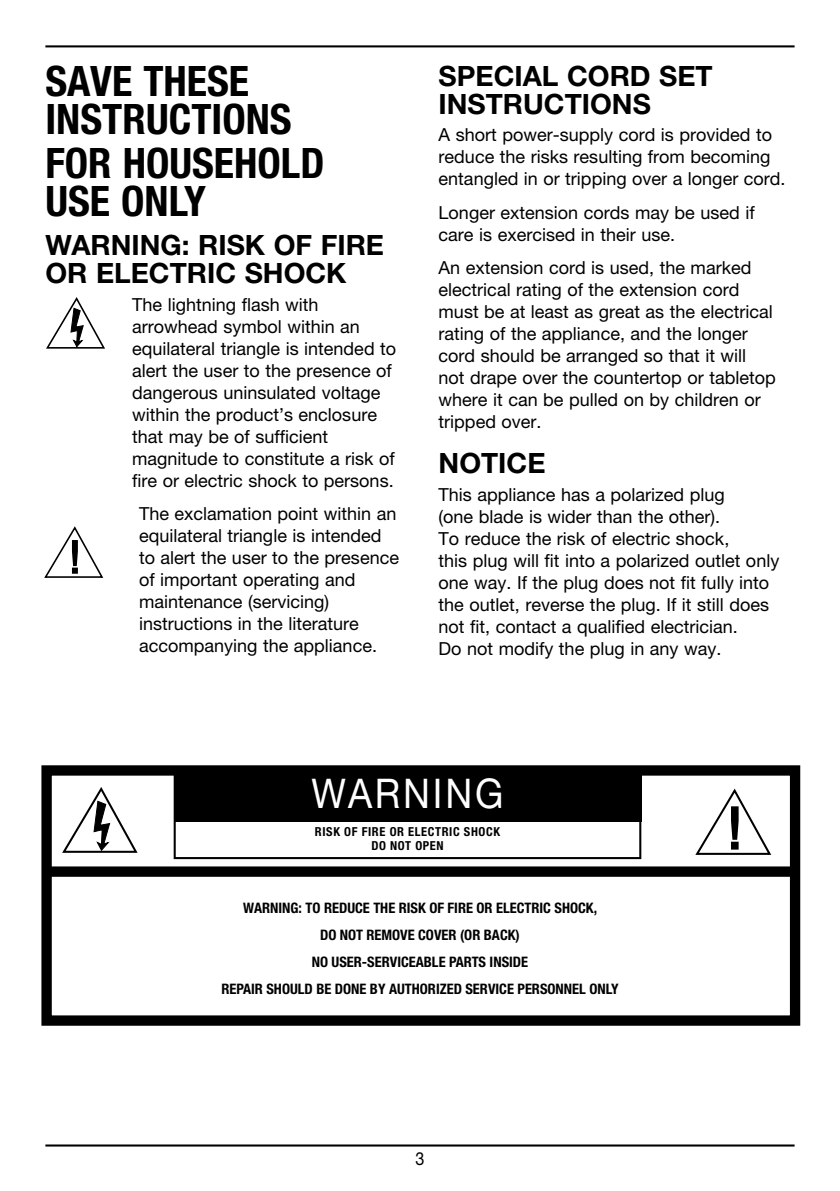
<style>
.page{position:relative;width:840px;height:1191px;background:#fff}
.page>*{position:absolute;margin:0;border:0;box-sizing:border-box;transform-origin:0 0}
.t1{font:700 condensed 42px/38px "Helvetica Neue LT Std";color:#000}
.t2{font:41px "Helvetica Neue LT Std";letter-spacing:.075em;color:#fff;scale:.91 1}
.t3{font:700 28px/28px "Helvetica Neue LT Std";color:#000}
.t4{font:18px/22px "Helvetica Neue LT Std";color:#000}
.t5{font:18px "Helvetica Neue LT Std";color:#000;scale:.9 1}
.t6{font:700 condensed 14.4px/26.8px "Helvetica Neue LT Std";color:#000;text-align:center}
.t7{font:700 condensed 12.4px/14.4px "Helvetica Neue LT Std";letter-spacing:.05em;color:#000;text-align:center}
</style>
<div class="page">
<hr style="left:45px;top:45px;width:749px;height:2px;background:#000">
<hr style="left:45px;top:1144px;width:749px;height:2px;background:#000">
<div style="left:41px;top:765px;width:758px;height:260px;border:10px solid #000"></div>
<svg style="left:695px;top:788px;width:77px;height:67px"></svg>
<svg style="left:62px;top:787px;width:76px;height:66px"></svg>
<svg style="left:46px;top:297px;width:59px;height:52px"></svg>
<svg style="left:44px;top:526px;width:60px;height:52px"></svg>
<div style="left:44px;top:866px;width:750px;height:10px;background:#000"></div>
<div style="left:173px;top:773px;width:468px;height:48px;background:#000"></div>
<div style="left:173px;top:773px;width:468px;height:86px;border:2px solid #000"></div>
<h1 class="t1" style="left:45px;top:61px;width:248px">SAVE THESE<br>INSTRUCTIONS</h1>
<h1 class="t1" style="left:45px;top:143px;width:280px">FOR HOUSEHOLD<br>USE ONLY</h1>
<h3 class="t3" style="left:45px;top:230px;width:340px">WARNING: RISK OF FIRE<br>OR ELECTRIC SHOCK</h3>
<p class="t4" style="left:132px;top:293px;width:265px">The lightning flash with arrowhead symbol within an equilateral triangle is intended to alert the user to the presence of dangerous uninsulated voltage within the product’s enclosure that may be of sufficient magnitude to constitute a risk of fire or electric shock to persons.</p>
<p class="t4" style="left:139px;top:502px;width:261px">The exclamation point within an equilateral triangle is intended to alert the user to the presence of important operating and maintenance (servicing) instructions in the literature accompanying the appliance.</p>
<h3 class="t3" style="left:438px;top:61px;width:275px">SPECIAL CORD SET<br>INSTRUCTIONS</h3>
<p class="t4" style="left:438px;top:124px;width:348px">A short power-supply cord is provided to reduce the risks resulting from becoming entangled in or tripping over a longer cord.</p>
<p class="t4" style="left:438px;top:201px;width:317px">Longer extension cords may be used if care is exercised in their use.</p>
<p class="t4" style="left:438px;top:256px;width:338px">An extension cord is used, the marked electrical rating of the extension cord must be at least as great as the electrical rating of the appliance, and the longer cord should be arranged so that it will not drape over the countertop or tabletop where it can be pulled on by children or tripped over.</p>
<h3 class="t3" style="left:438px;top:449px;width:108px">NOTICE</h3>
<p class="t4" style="left:438px;top:483px;width:342px">This appliance has a polarized plug<br>(one blade is wider than the other).<br>To reduce the risk of electric shock,<br>this plug will fit into a polarized outlet only one way. If the plug does not fit fully into the outlet, reverse the plug. If it still does not fit, contact a qualified electrician.<br>Do not modify the plug in any way.</p>
<h2 class="t2" style="left:311px;top:769px;width:212px">WARNING</h2>
<p class="t7" style="left:315px;top:824px;width:186px">RISK OF FIRE OR ELECTRIC SHOCK<br>DO NOT OPEN</p>
<p class="t6" style="left:221px;top:894px;width:398px">WARNING: TO REDUCE THE RISK OF FIRE OR ELECTRIC SHOCK,<br>DO NOT REMOVE COVER (OR BACK)<br>NO USER-SERVICEABLE PARTS INSIDE<br>REPAIR SHOULD BE DONE BY AUTHORIZED SERVICE PERSONNEL ONLY</p>
<p class="t5" style="left:415px;top:1148px;width:12px">3</p>
</div>
